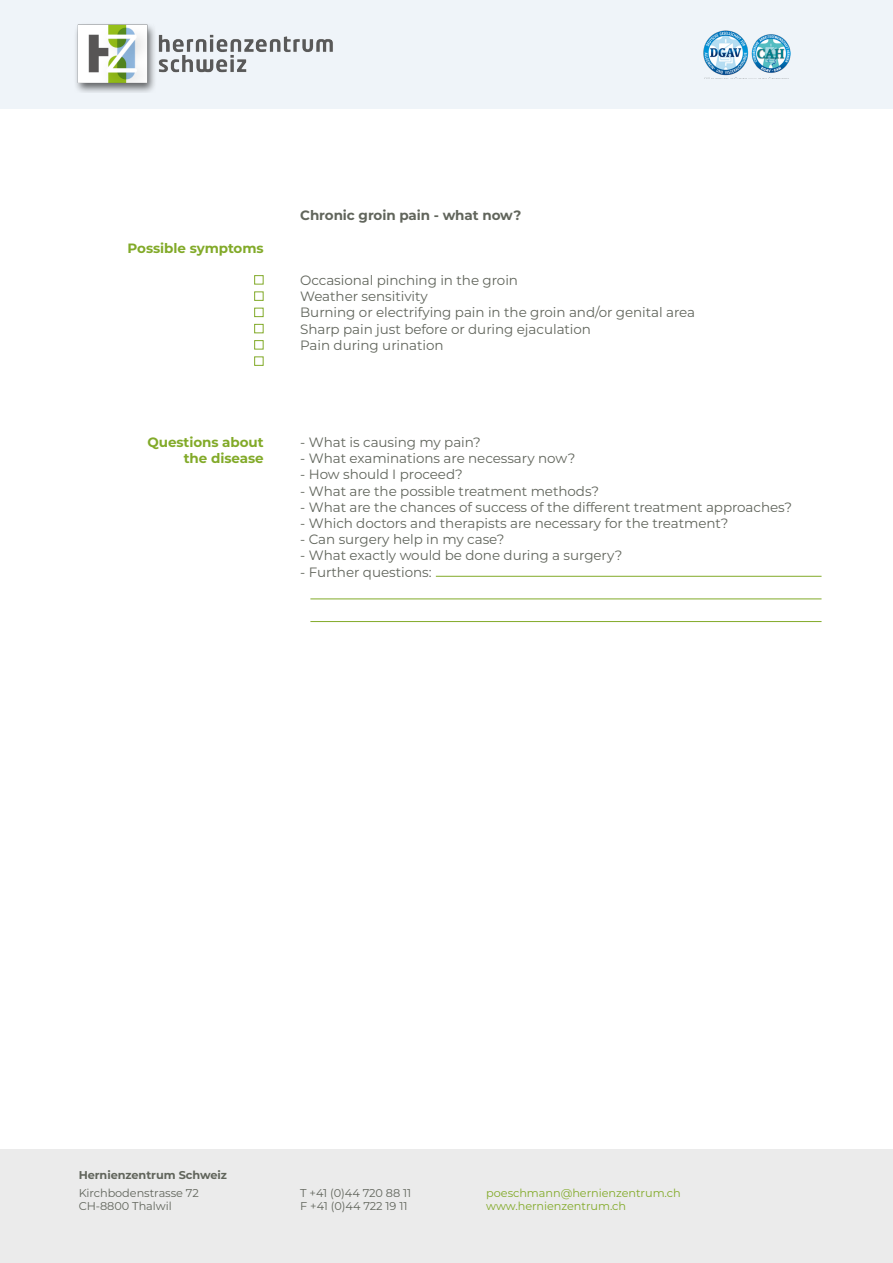
<style>
.page{position:relative;width:893px;height:1263px;background:#fff}
.page>*{position:absolute;margin:0;border:0;box-sizing:border-box;transform-origin:0 0}
.t1{font:13.5px/16.2px "Montserrat";letter-spacing:-.005em;color:#61655c}
.t2{font:700 13.5px/16.2px "Montserrat";letter-spacing:-.005em;color:#82aa29;text-align:right}
.t3{font:700 13.5px "Montserrat";letter-spacing:-.005em;color:#61655c}
.t4{font:11.25px/13.5px "Montserrat";letter-spacing:-.005em;color:#61655c}
.t5{font:11.25px/13.5px "Montserrat";letter-spacing:-.005em;color:#82aa29}
.t6{font:700 11.25px "Montserrat";letter-spacing:-.005em;color:#61655c}
</style>
<div class="page">
<div style="left:0;top:0;width:893px;height:109px;background:#eff4f9"></div>
<div style="left:0;top:1149px;width:893px;height:114px;background:#ebebeb"></div>
<img style="left:76px;top:24px;width:257px;height:69px">
<div style="left:254px;top:275px;width:10px;height:10px;border:1px solid #82aa29"></div>
<div style="left:254px;top:340px;width:10px;height:10px;border:1px solid #82aa29"></div>
<div style="left:254px;top:308px;width:10px;height:9px;border:1px solid #82aa29"></div>
<div style="left:254px;top:291px;width:10px;height:10px;border:1px solid #82aa29"></div>
<div style="left:254px;top:356px;width:10px;height:10px;border:1px solid #82aa29"></div>
<div style="left:254px;top:324px;width:10px;height:9px;border:1px solid #82aa29"></div>
<hr style="left:436px;top:576px;width:385px;height:1px;background:#82aa29">
<hr style="left:310px;top:598px;width:511px;height:1px;background:#82aa29">
<hr style="left:310px;top:621px;width:511px;height:1px;background:#82aa29">
<img style="left:703px;top:30px;width:87px;height:48px">
<p class="t2" style="left:128px;top:239px;width:138px">Possible symptoms</p>
<p class="t2" style="left:147px;top:433px;width:118px">Questions about the disease</p>
<p class="t3" style="left:300px;top:206px;width:223px">Chronic groin pain - what now?</p>
<p class="t1" style="left:300px;top:272px;width:396px">Occasional pinching in the groin<br>Weather sensitivity<br>Burning or electrifying pain in the groin and/or genital area Sharp pain just before or during ejaculation<br>Pain during urination</p>
<p class="t1" style="left:300px;top:434px;width:182px">- What is causing my pain?</p>
<p class="t1" style="left:300px;top:450px;width:277px">- What examinations are necessary now?</p>
<p class="t1" style="left:300px;top:466px;width:164px">- How should I proceed?</p>
<p class="t1" style="left:300px;top:482px;width:300px">- What are the possible treatment methods?</p>
<p class="t1" style="left:300px;top:498px;width:493px">- What are the chances of success of the different treatment approaches?</p>
<p class="t1" style="left:300px;top:515px;width:430px">- Which doctors and therapists are necessary for the treatment?</p>
<p class="t1" style="left:300px;top:531px;width:206px">- Can surgery help in my case?</p>
<p class="t1" style="left:300px;top:547px;width:324px">- What exactly would be done during a surgery?</p>
<p class="t1" style="left:300px;top:563px;width:133px">- Further questions:</p>
<p class="t6" style="left:79px;top:1167px;width:150px">Hernienzentrum Schweiz</p>
<p class="t4" style="left:79px;top:1185px;width:122px">Kirchbodenstrasse 72<br>CH-8800 Thalwil</p>
<p class="t4" style="left:300px;top:1185px;width:113px">T +41 (0)44 720 88 11<br>F +41 (0)44 722 19 11</p>
<p class="t5" style="left:486px;top:1185px;width:196px">poeschmann@hernienzentrum.ch www.hernienzentrum.ch</p>
</div>
